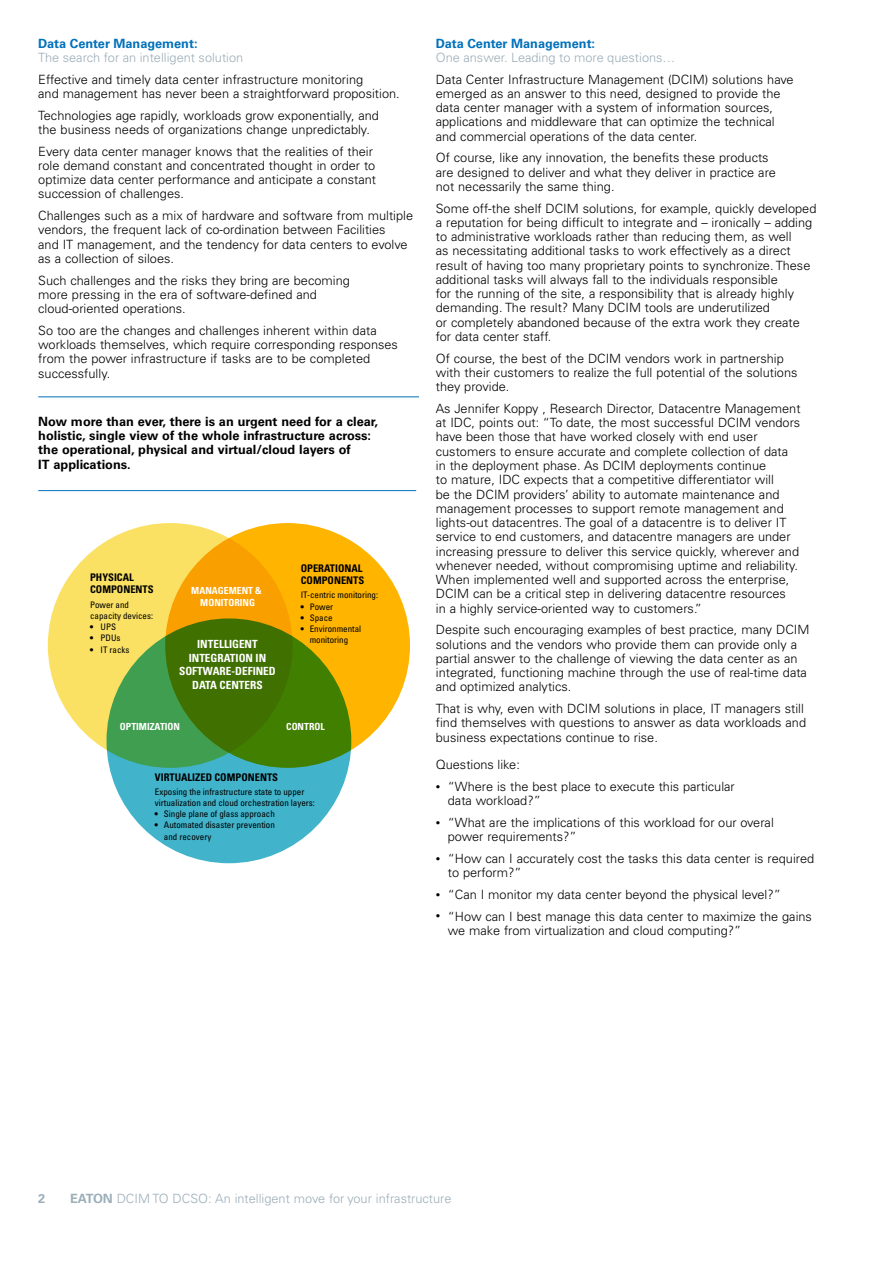
<style>
.page{position:relative;width:893px;height:1263px;background:#fff}
.page>*{position:absolute;margin:0;border:0;box-sizing:border-box;transform-origin:0 0}
.t1{font:300 12.75px/14.2px "Univers LT Pro 45";color:#000}
.t2{font:700 12.75px/14.2px "Univers LT Pro 65";color:#000}
.t3{font:300 12.75px "Univers LT Pro 45";color:#9caeb8}
.t4{font:700 12.75px "Univers LT Pro 65";color:#0071bb}
.t5{font:700 12.75px "Univers LT Pro 65";color:#9caeb8}
.t6{font:700 condensed 11.25px/13.5px "Univers LT Pro";color:#fff;text-align:center}
.t7{font:700 condensed 10.5px/12px "Univers LT Pro";color:#000}
.t8{font:700 condensed 9.75px/12px "Univers LT Pro";color:#fff;text-align:center}
.t9{font:condensed 9px/11.2px "Univers LT Pro";color:#000}
.s1{font-size:9px}
.s2{font-family:"Univers LT Pro 65";font-weight:700}
</style>
<div class="page">
<hr style="left:38px;top:397px;width:381px;height:1px;background:#0071bb">
<hr style="left:38px;top:490px;width:378px;height:1px;background:#0071bb">
<div style="left:48px;top:523px;width:245px;height:245px;background:#fae164;border-radius:50%"></div>
<div style="left:165px;top:523px;width:245px;height:245px;background:linear-gradient(to right,#f99d01,#fb0);border-radius:50%"></div>
<svg style="left:107px;top:618px;width:244px;height:245px;background:#40945b"></svg>
<p class="t4" style="left:38px;top:34px;width:161px">Data Center Management:</p>
<p class="t3" style="left:38px;top:49px;width:207px">The search for an intelligent solution</p>
<p class="t1" style="left:38px;top:72px;width:363px">Effective and timely data center infrastructure monitoring<br>and management has never been a straightforward proposition.</p>
<p class="t1" style="left:38px;top:108px;width:342px">Technologies age rapidly, workloads grow exponentially, and the business needs of organizations change unpredictably.</p>
<p class="t1" style="left:38px;top:144px;width:339px">Every data center manager knows that the realities of their role demand constant and concentrated thought in order to optimize data center performance and anticipate a constant succession of challenges.</p>
<p class="t1" style="left:38px;top:208px;width:376px">Challenges such as a mix of hardware and software from multiple vendors, the frequent lack of co-ordination between Facilities<br>and IT management, and the tendency for data centers to evolve as a collection of siloes.</p>
<p class="t1" style="left:38px;top:273px;width:313px">Such challenges and the risks they bring are becoming more pressing in the era of software-defined and cloud-oriented operations.</p>
<p class="t1" style="left:38px;top:323px;width:361px">So too are the changes and challenges inherent within data workloads themselves, which require corresponding responses from the power infrastructure if tasks are to be completed successfully.</p>
<p class="t2" style="left:38px;top:414px;width:341px">Now more than ever, there is an urgent need for a clear, holistic, single view of the whole infrastructure across: the operational, physical and virtual/cloud layers of<br>IT applications.</p>
<p class="t7" style="left:90px;top:571px;width:65px">PHYSICAL<br>COMPONENTS</p>
<p class="t9" style="left:90px;top:599px;width:64px">Power and capacity devices:</p>
<p class="t9" style="left:90px;top:621px;width:28px">• UPS</p>
<p class="t9" style="left:90px;top:632px;width:32px">• PDUs</p>
<p class="t9" style="left:90px;top:644px;width:41px">• IT racks</p>
<p class="t8" style="left:191px;top:585px;width:72px">MANAGEMENT &amp;<br>MONITORING</p>
<p class="t6" style="left:179px;top:637px;width:98px">INTELLIGENT<br>INTEGRATION IN<br>SOFTWARE-DEFINED<br>DATA CENTERS</p>
<p class="t7" style="left:301px;top:562px;width:65px">OPERATIONAL<br>COMPONENTS</p>
<p class="t9" style="left:301px;top:589px;width:79px">IT-centric monitoring:</p>
<p class="t9" style="left:301px;top:600px;width:34px">• Power</p>
<p class="t9" style="left:301px;top:612px;width:34px">• Space</p>
<p class="t9" style="left:301px;top:623px;width:62px;text-align:center">• Environmental monitoring</p>
<p class="t8" style="left:120px;top:720px;width:62px">OPTIMIZATION</p>
<p class="t8" style="left:286px;top:720px;width:40px">CONTROL</p>
<p class="t7" style="left:155px;top:771px;width:125px">VIRTUALIZED COMPONENTS</p>
<p class="t9" style="left:155px;top:785px;width:161px">Exposing the infrastructure state to upper virtualization and cloud orchestration layers:</p>
<p class="t9" style="left:155px;top:808px;width:121px">• Single plane of glass approach</p>
<p class="t9" style="left:164px;top:819px;width:112px;text-indent:-9px">• Automated disaster prevention and recovery</p>
<p class="t4" style="left:436px;top:34px;width:161px">Data Center Management:</p>
<p class="t3" style="left:436px;top:49px;width:241px">One answer. Leading to more questions…</p>
<p class="t1" style="left:436px;top:72px;width:359px">Data Center Infrastructure Management (DCIM) solutions have emerged as an answer to this need, designed to provide the data center manager with a system of information sources, applications and middleware that can optimize the technical and commercial operations of the data center.</p>
<p class="t1" style="left:436px;top:150px;width:342px">Of course, like any innovation, the benefits these products are designed to deliver and what they deliver in practice are not necessarily the same thing.</p>
<p class="t1" style="left:436px;top:201px;width:382px">Some off-the shelf DCIM solutions, for example, quickly developed a reputation for being difficult to integrate and – ironically – adding to administrative workloads rather than reducing them, as well<br>as necessitating additional tasks to work effectively as a direct result of having too many proprietary points to synchronize. These additional tasks will always fall to the individuals responsible<br>for the running of the site, a responsibility that is already highly demanding. The result? Many DCIM tools are underutilized<br>or completely abandoned because of the extra work they create for data center staff.</p>
<p class="t1" style="left:436px;top:351px;width:363px">Of course, the best of the DCIM vendors work in partnership with their customers to realize the full potential of the solutions they provide.</p>
<p class="t1" style="left:436px;top:401px;width:366px">As Jennifer Koppy , Research Director, Datacentre Management at IDC, points out: “To date, the most successful DCIM vendors have been those that have worked closely with end user customers to ensure accurate and complete collection of data in the deployment phase. As DCIM deployments continue<br>to mature, IDC expects that a competitive differentiator will<br>be the DCIM providers’ ability to automate maintenance and management processes to support remote management and lights-out datacentres. The goal of a datacentre is to deliver IT service to end customers, and datacentre managers are under increasing pressure to deliver this service quickly, wherever and whenever needed, without compromising uptime and reliability.<br>When implemented well and supported across the enterprise, DCIM can be a critical step in delivering datacentre resources<br>in a highly service-oriented way to customers.”</p>
<p class="t1" style="left:436px;top:622px;width:375px">Despite such encouraging examples of best practice, many DCIM solutions and the vendors who provide them can provide only a partial answer to the challenge of viewing the data center as an integrated, functioning machine through the use of real-time data and optimized analytics.</p>
<p class="t1" style="left:436px;top:701px;width:372px">That is why, even with DCIM solutions in place, IT managers still find themselves with questions to answer as data workloads and business expectations continue to rise.</p>
<p class="t1" style="left:436px;top:757px;width:86px">Questions like:</p>
<p class="t1" style="left:448px;top:779px;width:288px;text-indent:-12px"><span class="s1">•</span> “Where is the best place to execute this particular data workload?”</p>
<p class="t1" style="left:448px;top:815px;width:327px;text-indent:-12px"><span class="s1">•</span> “What are the implications of this workload for our overal power requirements?”</p>
<p class="t1" style="left:448px;top:851px;width:368px;text-indent:-12px"><span class="s1">•</span> “How can I accurately cost the tasks this data center is required to perform?”</p>
<p class="t1" style="left:436px;top:887px;width:347px"><span class="s1">•</span> “Can I monitor my data center beyond the physical level?”</p>
<p class="t1" style="left:448px;top:909px;width:366px;text-indent:-12px"><span class="s1">•</span> “How can I best manage this data center to maximize the gains we make from virtualization and cloud computing?”</p>
<p class="t5" style="left:38px;top:1190px;width:9px">2</p>
<p class="t3" style="left:70px;top:1190px;width:383px"><span class="s2">EATON</span> DCIM TO DCSO: An intelligent move for your infrastructure</p>
</div>
